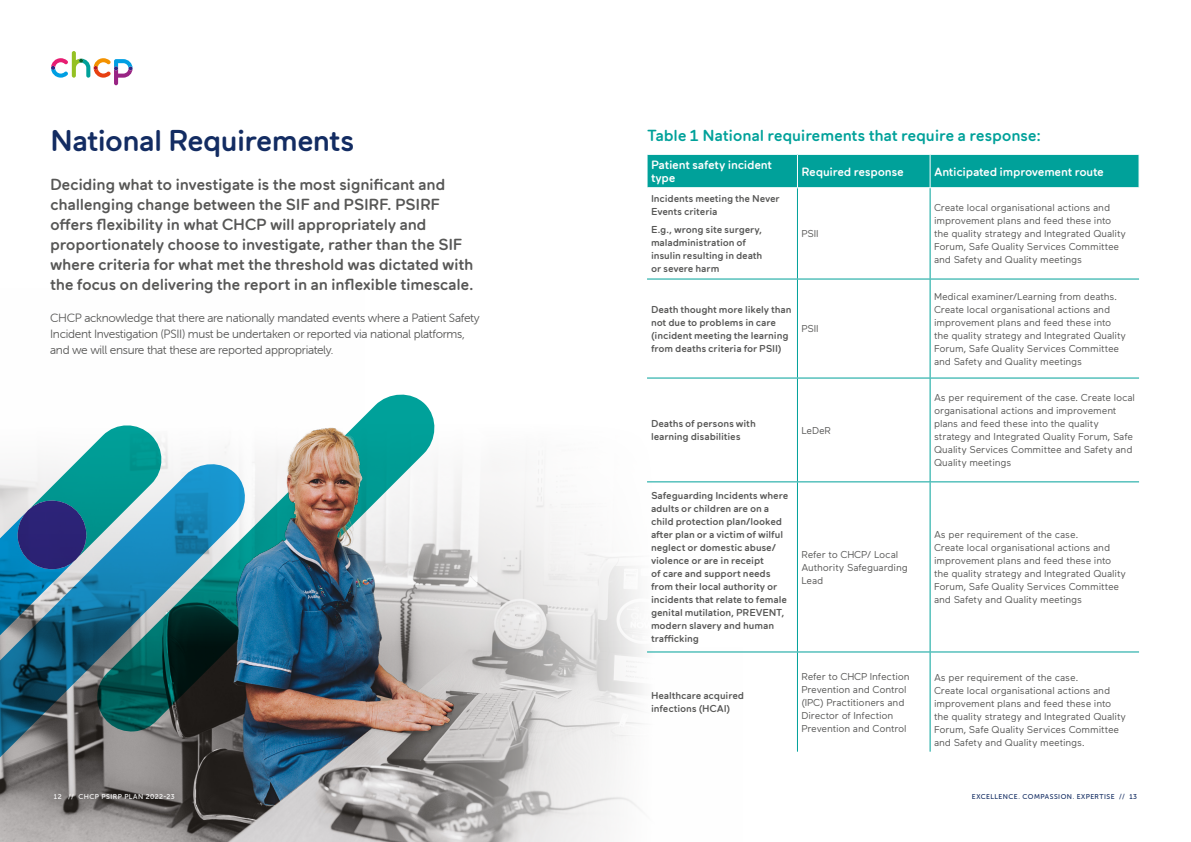
<style>
.page{position:relative;width:1191px;height:842px;background:#fff}
.page>*{position:absolute;margin:0;border:0;box-sizing:border-box;transform-origin:0 0}
.t1{font:500 30px "Maax Rounded";letter-spacing:-.03em;color:#132c62}
.t2{font:500 16px/20px "Maax Rounded";letter-spacing:-.02em;color:#575756}
.t3{font:500 16px "Maax Rounded";letter-spacing:-.015em;color:#00a19a}
.t4{font:12px/16px "Museo Sans Rounded 300";letter-spacing:-.025em;color:#575756}
.t5{font:500 12px/13px "Maax Rounded";letter-spacing:-.02em;color:#fff}
.t6{font:10px/13px "Maax Rounded";letter-spacing:-.01em;color:#575756}
.t7{font:500 10px/13px "Maax Rounded";letter-spacing:-.01em;color:#575756}
.t8{font:7px "Museo Sans Rounded 500";letter-spacing:.07em;color:#132c62}
.t9{font:7px "Museo Sans Rounded 500";letter-spacing:.07em;color:#fff}
</style>
<div class="page">
<img style="left:486px;top:377px;width:256px;height:465px">
<div style="left:647px;top:155px;width:491px;height:32px;background:#00a19a"></div>
<hr style="left:797px;top:188px;width:1px;height:91px;background:#00a19a">
<hr style="left:647px;top:279px;width:150px;height:1px;background:#00a19a">
<hr style="left:797px;top:279px;width:133px;height:1px;background:#00a19a">
<hr style="left:797px;top:280px;width:1px;height:98px;background:#00a19a">
<hr style="left:930px;top:279px;width:209px;height:1px;background:#00a19a">
<hr style="left:647px;top:378px;width:150px;height:1px;background:#00a19a">
<hr style="left:797px;top:378px;width:133px;height:1px;background:#00a19a">
<hr style="left:797px;top:379px;width:1px;height:102px;background:#00a19a">
<hr style="left:930px;top:378px;width:209px;height:1px;background:#00a19a">
<hr style="left:647px;top:481px;width:150px;height:1px;background:#00a19a">
<hr style="left:797px;top:481px;width:133px;height:1px;background:#00a19a">
<hr style="left:797px;top:482px;width:1px;height:169px;background:#00a19a">
<hr style="left:930px;top:481px;width:209px;height:1px;background:#00a19a">
<hr style="left:797px;top:652px;width:1px;height:100px;background:#00a19a">
<hr style="left:797px;top:155px;width:1px;height:32px;background:#fff">
<hr style="left:929px;top:155px;width:1px;height:32px;background:#fff">
<hr style="left:929px;top:188px;width:1px;height:91px;background:#00a19a">
<hr style="left:929px;top:280px;width:1px;height:98px;background:#00a19a">
<hr style="left:929px;top:379px;width:1px;height:102px;background:#00a19a">
<hr style="left:929px;top:482px;width:1px;height:169px;background:#00a19a">
<hr style="left:929px;top:652px;width:1px;height:100px;background:#00a19a">
<hr style="left:647px;top:651px;width:150px;height:1px;background:#00a19a">
<hr style="left:797px;top:651px;width:133px;height:1px;background:#00a19a">
<hr style="left:930px;top:651px;width:209px;height:1px;background:#00a19a">
<img style="left:0;top:394px;width:486px;height:448px">
<svg style="left:51px;top:51px;width:82px;height:34px"></svg>
<h1 class="t1" style="left:50px;top:121px;width:306px">National Requirements</h1>
<p class="t2" style="left:50px;top:174px;width:425px">Deciding what to investigate is the most significant and challenging change between the SIF and PSIRF. PSIRF offers flexibility in what CHCP will appropriately and proportionately choose to investigate, rather than the SIF where criteria for what met the threshold was dictated with the focus on delivering the report in an inflexible timescale.</p>
<p class="t4" style="left:50px;top:310px;width:431px">CHCP acknowledge that there are nationally mandated events where a Patient Safety<br>Incident Investigation (PSII) must be undertaken or reported via national platforms, and we will ensure that these are reported appropriately.</p>
<h2 class="t3" style="left:647px;top:125px;width:395px">Table 1 National requirements that require a response:</h2>
<p class="t5" style="left:651px;top:158px;width:123px">Patient safety incident type</p>
<p class="t5" style="left:801px;top:164px;width:104px">Required response</p>
<p class="t5" style="left:934px;top:164px;width:171px">Anticipated improvement route</p>
<p class="t7" style="left:651px;top:192px;width:130px">Incidents meeting the Never<br>Events criteria</p>
<p class="t7" style="left:651px;top:222px;width:113px">E.g., wrong site surgery, maladministration of insulin resulting in death or severe harm</p>
<p class="t6" style="left:801px;top:227px;width:19px">PSII</p>
<p class="t6" style="left:934px;top:201px;width:193px">Create local organisational actions and improvement plans and feed these into the quality strategy and Integrated Quality Forum, Safe Quality Services Committee and Safety and Quality meetings</p>
<p class="t7" style="left:651px;top:302px;width:142px">Death thought more likely than not due to problems in care (incident meeting the learning from deaths criteria for PSII)</p>
<p class="t6" style="left:801px;top:322px;width:19px">PSII</p>
<p class="t7" style="left:651px;top:417px;width:106px">Deaths of persons with learning disabilities</p>
<p class="t6" style="left:801px;top:424px;width:31px">LeDeR</p>
<p class="t7" style="left:651px;top:489px;width:139px">Safeguarding Incidents where adults or children are on a child protection plan/looked after plan or a victim of wilful neglect or domestic abuse/ violence or are in receipt<br>of care and support needs from their local authority or incidents that relate to female genital mutilation, PREVENT, modern slavery and human trafficking</p>
<p class="t6" style="left:801px;top:548px;width:108px">Refer to CHCP/ Local<br>Authority Safeguarding<br>Lead</p>
<p class="t6" style="left:934px;top:290px;width:193px">Medical examiner/Learning from deaths.<br>Create local organisational actions and improvement plans and feed these into the quality strategy and Integrated Quality Forum, Safe Quality Services Committee and Safety and Quality meetings</p>
<p class="t6" style="left:934px;top:391px;width:202px">As per requirement of the case. Create local organisational actions and improvement plans and feed these into the quality strategy and Integrated Quality Forum, Safe Quality Services Committee and Safety and Quality meetings</p>
<p class="t6" style="left:934px;top:528px;width:193px">As per requirement of the case.<br>Create local organisational actions and improvement plans and feed these into the quality strategy and Integrated Quality Forum, Safe Quality Services Committee and Safety and Quality meetings</p>
<p class="t7" style="left:651px;top:689px;width:94px">Healthcare acquired infections (HCAI)</p>
<p class="t6" style="left:801px;top:669px;width:110px">Refer to CHCP Infection<br>Prevention and Control (IPC) Practitioners and<br>Director of Infection<br>Prevention and Control</p>
<p class="t6" style="left:934px;top:671px;width:193px">As per requirement of the case.<br>Create local organisational actions and improvement plans and feed these into the quality strategy and Integrated Quality Forum, Safe Quality Services Committee and Safety and Quality meetings.</p>
<p class="t9" style="left:54px;top:793px;width:122px">12 // CHCP PSIRP PLAN 2022-23</p>
<p class="t8" style="left:972px;top:793px;width:167px">EXCELLENCE. COMPASSION. EXPERTISE // 13</p>
</div>
